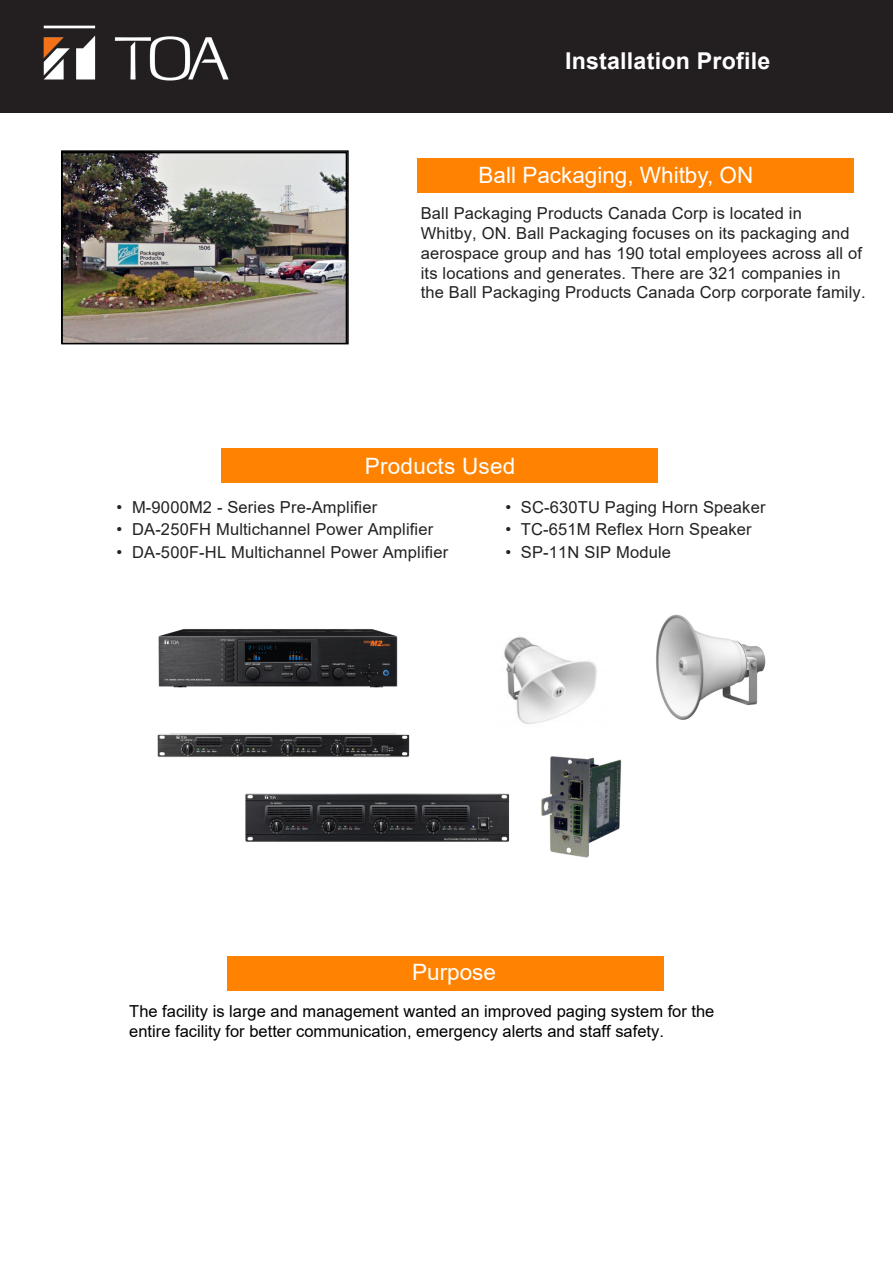
<style>
.page{position:relative;width:893px;height:1263px;background:#fff}
.page>*{position:absolute;margin:0;border:0;box-sizing:border-box;transform-origin:0 0}
.t1{font:700 23.25px "Arial";letter-spacing:.01em;color:#fff}
.t2{font:22.5px "Arial";color:#fff}
.t3{font:16.5px/19.8px "Arial";letter-spacing:.01em;color:#222}
.t4{font:16.5px/19.8px "Arial";color:#000}
</style>
<div class="page">
<div style="left:417px;top:158px;width:436px;height:35px;background:#ff8200"></div>
<div style="left:221px;top:448px;width:437px;height:35px;background:#ff8200"></div>
<div style="left:227px;top:956px;width:437px;height:35px;background:#ff8200"></div>
<div style="left:0;top:0;width:893px;height:113px;background:#231f20"></div>
<img style="left:43px;top:25px;width:186px;height:56px">
<img style="left:64px;top:153px;width:282px;height:188px">
<div style="left:61px;top:150px;width:288px;height:194px;border:2px solid #000"></div>
<img style="left:157px;top:614px;width:609px;height:244px">
<h1 class="t1" style="left:565px;top:44px;width:207px">Installation Profile</h1>
<h2 class="t2" style="left:479px;top:159px;width:276px">Ball Packaging, Whitby, ON</h2>
<p class="t3" style="left:421px;top:203px;width:446px">Ball Packaging Products Canada Corp is located in<br>Whitby, ON. Ball Packaging focuses on its packaging and aerospace group and has 190 total employees across all of its locations and generates. There are 321 companies in the Ball Packaging Products Canada Corp corporate family.</p>
<h2 class="t2" style="left:365px;top:450px;width:152px">Products Used</h2>
<p class="t3" style="left:117px;top:497px;width:262px">• M-9000M2 - Series Pre-Amplifier</p>
<p class="t3" style="left:117px;top:519px;width:318px">• DA-250FH Multichannel Power Amplifier</p>
<p class="t3" style="left:117px;top:542px;width:333px">• DA-500F-HL Multichannel Power Amplifier</p>
<p class="t3" style="left:505px;top:497px;width:262px">• SC-630TU Paging Horn Speaker</p>
<p class="t3" style="left:505px;top:519px;width:248px">• TC-651M Reflex Horn Speaker</p>
<p class="t3" style="left:505px;top:542px;width:167px">• SP-11N SIP Module</p>
<h2 class="t2" style="left:412px;top:956px;width:85px">Purpose</h2>
<p class="t4" style="left:129px;top:1001px;width:587px">The facility is large and management wanted an improved paging system for the entire facility for better communication, emergency alerts and staff safety.</p>
</div>
